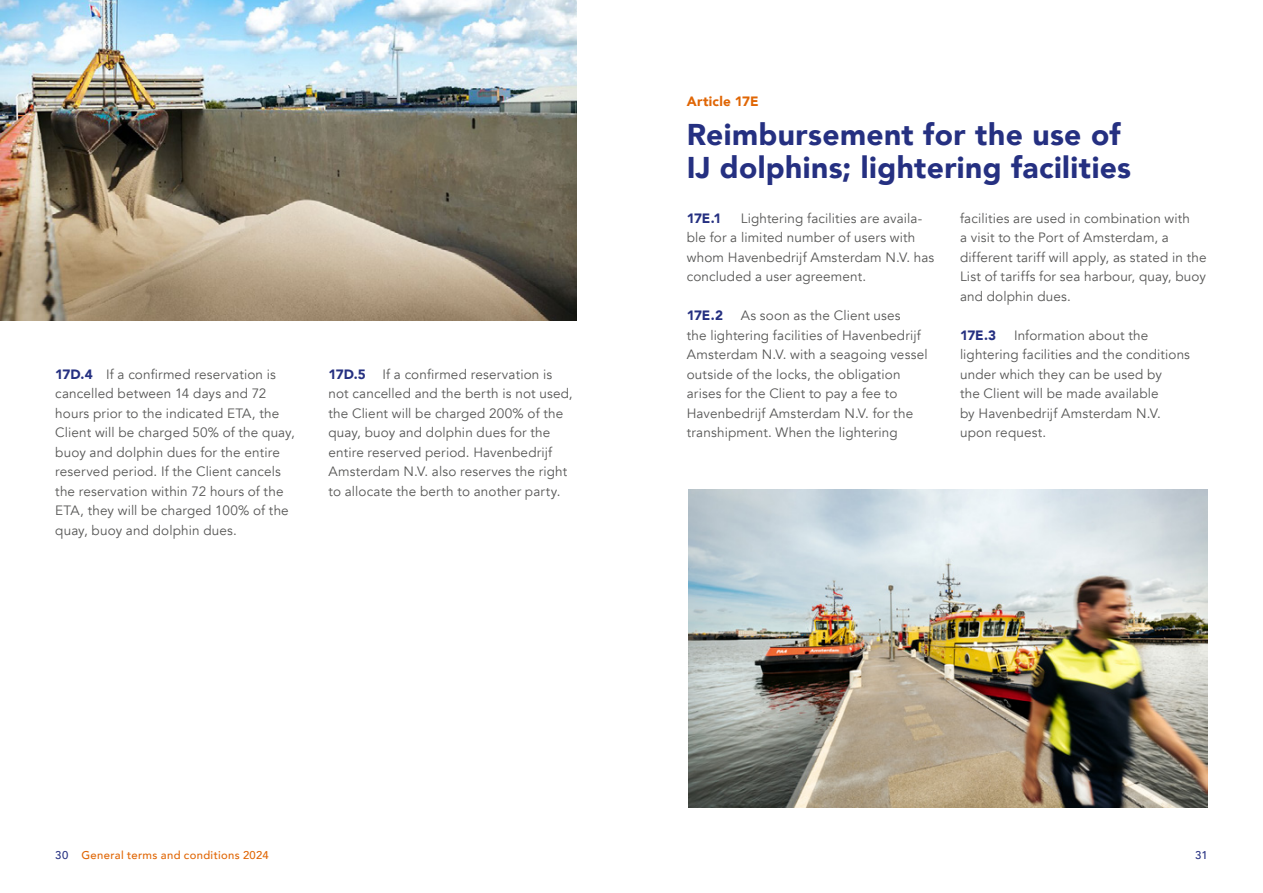
<style>
.page{position:relative;width:1263px;height:893px;background:#fff}
.page>*{position:absolute;margin:0;border:0;box-sizing:border-box;transform-origin:0 0}
.t1{font:900 30px/33px "Avenir";letter-spacing:.015em;color:#253081}
.t2{font:13.5px/19.5px "Avenir";letter-spacing:.01em;color:#575756}
.t3{font:900 13.5px "Avenir";letter-spacing:-.03em;color:#253081}
.t4{font:900 13.5px "Avenir";letter-spacing:.02em;color:#e06605}
.t5{font:500 11.25px "Avenir";letter-spacing:.03em;color:#e06605}
.t6{font:500 11.25px "Avenir";color:#253081}
.s1{font-weight:900;color:#253081}
.s2{color:#253081}
</style>
<div class="page">
<img style="left:0;top:0;width:576px;height:320px">
<img style="left:689px;top:489px;width:519px;height:319px">
<p class="t2" style="left:55px;top:365px;width:241px"><span class="s1">17D.4</span> If a confirmed reservation is cancelled between 14 days and 72 hours prior to the indicated ETA, the Client will be charged 50% of the quay, buoy and dolphin dues for the entire reserved period. If the Client cancels the reservation within 72 hours of the ETA, they will be charged 100% of the quay, buoy and dolphin dues.</p>
<p class="t2" style="left:328px;top:365px;width:246px"><span class="s1">17D.5</span> If a confirmed reservation is not cancelled and the berth is not used, the Client will be charged 200% of the quay, buoy and dolphin dues for the entire reserved period. Havenbedrijf Amsterdam N.V. also reserves the right to allocate the berth to another party.</p>
<p class="t4" style="left:687px;top:90px;width:73px">Article 17E</p>
<h1 class="t1" style="left:687px;top:117px;width:446px">Reimbursement for the use of<br>IJ dolphins; lightering facilities</h1>
<p class="t2" style="left:687px;top:209px;width:249px;text-indent:54px">Lightering facilities are availa&shy;ble for a limited number of users with whom Havenbedrijf Amsterdam N.V. has concluded a user agreement.</p>
<p class="t3" style="left:687px;top:304px;width:38px">17E.2</p>
<p class="t3" style="left:687px;top:207px;width:36px">17E.1</p>
<p class="t2" style="left:687px;top:306px;width:242px;text-indent:54px">As soon as the Client uses<br>the lightering facilities of Havenbedrijf Amsterdam N.V. with a seagoing vessel outside of the locks, the obligation arises for the Client to pay a fee to Havenbedrijf Amsterdam N.V. for the transhipment. When the lightering</p>
<p class="t2" style="left:960px;top:209px;width:248px">facilities are used in combination with<br>a visit to the Port of Amsterdam, a different tariff will apply, as stated in the List of tariffs for sea harbour, quay, buoy and dolphin dues.</p>
<p class="t3" style="left:960px;top:324px;width:38px">17E.3</p>
<p class="t2" style="left:960px;top:326px;width:232px;text-indent:54px">Information about the lightering facilities and the conditions under which they can be used by<br>the Client will be made available<br>by Havenbedrijf Amsterdam N.V. upon request.</p>
<p class="t5" style="left:55px;top:845px;width:215px"><span class="s2">30</span> General terms and conditions 2024</p>
<p class="t6" style="left:1195px;top:845px;width:14px">31</p>
</div>
